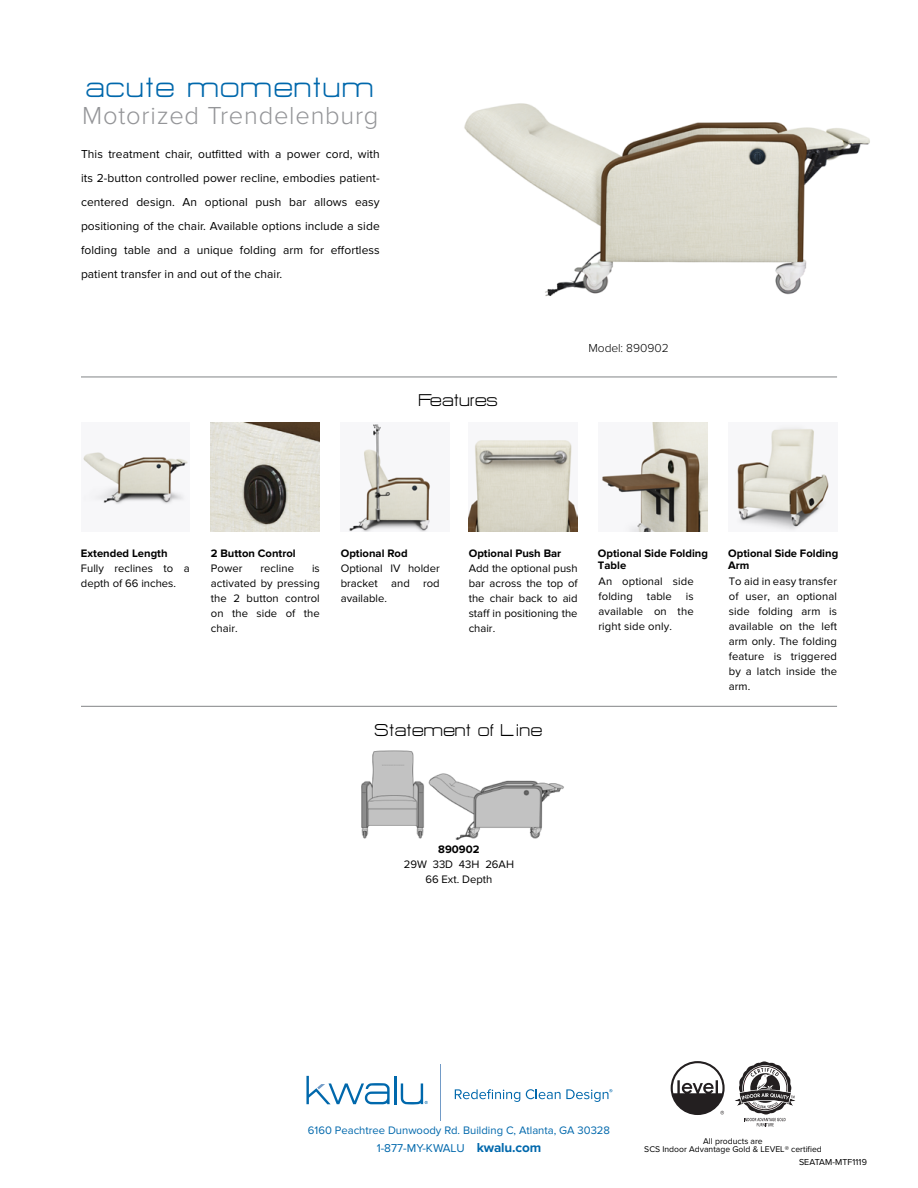
<style>
.page{position:relative;width:918px;height:1188px;background:#fff}
.page>*{position:absolute;margin:0;border:0;box-sizing:border-box;transform-origin:0 0}
.t1{font:34.5px "HURTMOLD";letter-spacing:.03em;color:#0068ac}
.t2{font:300 25.5px "Proxima Nova";letter-spacing:.03em;color:#949598}
.t3{font:21px "HURTMOLD";color:#000}
.t4{font:12px/24px "Proxima Nova";letter-spacing:.005em;color:#000;text-align:justify}
.t5{font:300 12px "Proxima Nova";color:#000}
.t6{font:11.85px "Proxima Nova";color:#0068ac}
.t7{font:11.25px/15px "Proxima Nova";letter-spacing:.005em;color:#000;text-align:justify}
.t8{font:700 11.25px/12.8px "Proxima Nova";color:#000}
.t9{font:11.25px "Proxima Nova";color:#0068ac}
.t10{font:9px "Proxima Nova";color:#000}
.t11{font:8.7px/8.7px "Proxima Nova";color:#000;text-align:center}
.s1{font-weight:700;font-size:13.5px}
</style>
<div class="page">
<hr style="left:81px;top:376px;width:756px;height:2px;background:#909294">
<svg style="left:671px;top:1061px;width:54px;height:54px"></svg>
<svg style="left:735px;top:1061px;width:61px;height:65px"></svg>
<img style="left:348px;top:424px;width:83px;height:108px">
<img style="left:83px;top:452px;width:105px;height:53px">
<img style="left:602px;top:423px;width:105px;height:109px">
<img style="left:737px;top:426px;width:92px;height:105px">
<img style="left:469px;top:440px;width:109px;height:92px">
<hr style="left:81px;top:706px;width:756px;height:1px;background:#909294">
<img style="left:361px;top:750px;width:203px;height:90px">
<img style="left:464px;top:103px;width:406px;height:193px">
<hr style="left:440px;top:1064px;width:1px;height:57px;background:#729bc7">
<hr style="left:394px;top:1076px;width:3px;height:28px;background:#0068ac">
<svg style="left:401px;top:1083px;width:27px;height:21px"></svg>
<svg style="left:306px;top:1076px;width:84px;height:28px"></svg>
<svg style="left:455px;top:1089px;width:65px;height:13px"></svg>
<svg style="left:526px;top:1089px;width:86px;height:13px"></svg>
<img style="left:211px;top:423px;width:109px;height:109px">
<h1 class="t1" style="left:86px;top:69px;width:290px">acute momentum</h1>
<h2 class="t2" style="left:82px;top:101px;width:298px">Motorized Trendelenburg</h2>
<p class="t4" style="left:81px;top:142px;width:300px">This treatment chair, outfitted with a power cord, with its 2-button controlled power recline, embodies patient&shy;centered design. An optional push bar allows easy positioning of the chair. Available options include a side folding table and a unique folding arm for effortless patient transfer in and out of the chair.</p>
<h3 class="t3" style="left:419px;top:389px;width:81px">Features</h3>
<p class="t5" style="left:589px;top:341px;width:82px">Model: 890902</p>
<p class="t8" style="left:81px;top:547px;width:88px">Extended Length</p>
<p class="t8" style="left:211px;top:547px;width:86px">2 Button Control</p>
<p class="t8" style="left:341px;top:547px;width:68px">Optional Rod</p>
<p class="t8" style="left:598px;top:547px;width:112px">Optional Side Folding<br>Table</p>
<p class="t8" style="left:728px;top:547px;width:112px">Optional Side Folding</p>
<p class="t8" style="left:469px;top:547px;width:94px">Optional Push Bar</p>
<p class="t7" style="left:469px;top:561px;width:110px">Add the optional push bar across the top of the chair back to aid staff in positioning the chair.</p>
<p class="t7" style="left:341px;top:561px;width:101px">Optional IV holder</p>
<p class="t8" style="left:728px;top:560px;width:23px">Arm</p>
<p class="t7" style="left:341px;top:576px;width:101px">bracket and rod available.</p>
<p class="t7" style="left:81px;top:561px;width:110px">Fully reclines to a depth of 66 inches.</p>
<p class="t7" style="left:211px;top:561px;width:33px">Power</p>
<p class="t7" style="left:260px;top:561px;width:35px">recline</p>
<p class="t7" style="left:211px;top:561px;width:110px;text-indent:101px">is activated by pressing the 2 button control on the side of the chair.</p>
<p class="t7" style="left:598px;top:575px;width:97px">An optional side folding table is available on the right side only.</p>
<p class="t7" style="left:729px;top:575px;width:110px">To aid in easy transfer of user, an optional side folding arm is available on the left arm only. The folding feature is triggered by a latch inside the arm.</p>
<h3 class="t3" style="left:375px;top:719px;width:169px">Statement of Line</h3>
<p class="t8" style="left:438px;top:844px;width:43px">890902</p>
<p class="t7" style="left:404px;top:857px;width:112px;text-align:center">29W 33D 43H 26AH<br>66 Ext. Depth</p>
<p class="t9" style="left:308px;top:1124px;width:304px">6160 Peachtree Dunwoody Rd. Building C, Atlanta, GA 30328</p>
<p class="t6" style="left:377px;top:1141px;width:166px">1-877-MY-KWALU <span class="s1">kwalu.com</span></p>
<p class="t11" style="left:644px;top:1137px;width:179px">All products are<br>SCS Indoor Advantage Gold &amp; LEVEL® certified</p>
<p class="t10" style="left:799px;top:1157px;width:70px">SEATAM-MTF1119</p>
</div>
